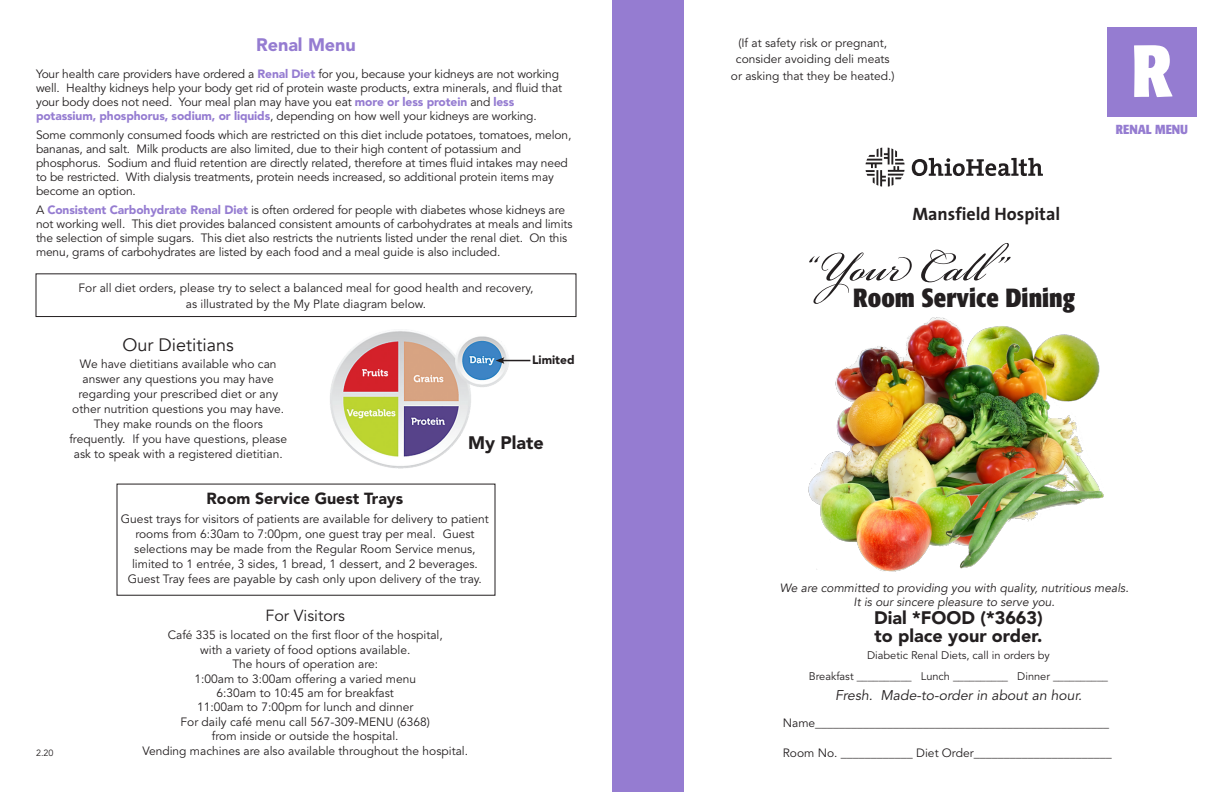
<style>
.page{position:relative;width:1224px;height:792px;background:#fff}
.page>*{position:absolute;margin:0;border:0;box-sizing:border-box;transform-origin:0 0}
.t1{font:700 condensed 72.9px "Formata";color:#fff}
.t2{font:65.3px "Bickham Script Pro";color:#231f20}
.t3{font:700 condensed 26px "Formata";color:#231f20}
.t4{font:900 18px/18px "Avenir LT Std";color:#231f20}
.t5{font:700 18px "The Sans";color:#231f20}
.t6{font:18px "Avenir";color:#231f20}
.t7{font:900 18px "Avenir LT Std";color:#957cd1}
.t8{font:900 16px "Avenir LT Std";color:#231f20}
.t9{font:16px "Avenir LT Std";color:#231f20}
.t10{font:italic 14px "Avenir LT Std";color:#231f20}
.t11{font:700 condensed 13px "Formata";color:#957cd1}
.t12{font:12px/14px "Avenir LT Std";letter-spacing:-.01em;color:#231f20;text-align:center}
.t13{font:italic 12px/14.4px "Avenir";color:#231f20;text-align:center}
.t14{font:900 12px "Avenir LT Std";color:#231f20}
.t15{font:11px/21px "Avenir LT Std";color:#231f20;text-align:center}
.t16{font:9px "Avenir LT Std";color:#231f20}
.s1{font-weight:900;color:#957cd1}
</style>
<div class="page">
<div style="left:612px;top:0;width:72px;height:792px;background:#957cd1"></div>
<img style="left:808px;top:317px;width:296px;height:255px">
<div style="left:36px;top:273px;width:540px;height:44px;border:1px solid #231f20"></div>
<div style="left:1107px;top:27px;width:90px;height:90px;background:#957cd1"></div>
<svg style="left:866px;top:148px;width:39px;height:39px"></svg>
<svg style="left:912px;top:158px;width:131px;height:18px"></svg>
<img style="left:330px;top:331px;width:179px;height:137px">
<svg style="left:495px;top:357px;width:35px;height:7px"></svg>
<h3 class="t7" style="left:256px;top:34px;width:101px">Renal Menu</h3>
<p class="t12" style="left:36px;top:68px;width:528px;text-align:left">Your health care providers have ordered a <span class="s1">Renal Diet</span> for you, because your kidneys are not working well. Healthy kidneys help your body get rid of protein waste products, extra minerals, and fluid that your body does not need. Your meal plan may have you eat <span class="s1">more or less protein</span> and <span class="s1">less potassium, phosphorus, sodium, or liquids</span>, depending on how well your kidneys are working.</p>
<p class="t12" style="left:36px;top:128px;width:537px;text-align:left">Some commonly consumed foods which are restricted on this diet include potatoes, tomatoes, melon, bananas, and salt. Milk products are also limited, due to their high content of potassium and phosphorus. Sodium and fluid retention are directly related, therefore at times fluid intakes may need to be restricted. With dialysis treatments, protein needs increased, so additional protein items may become an option.</p>
<p class="t12" style="left:36px;top:203px;width:538px;text-align:left">A <span class="s1">Consistent Carbohydrate Renal Diet</span> is often ordered for people with diabetes whose kidneys are not working well. This diet provides balanced consistent amounts of carbohydrates at meals and limits the selection of simple sugars. This diet also restricts the nutrients listed under the renal diet. On this menu, grams of carbohydrates are listed by each food and a meal guide is also included.</p>
<p class="t12" style="left:79px;top:280px;width:456px;line-height:16px">For all diet orders, please try to select a balanced meal for good health and recovery, as illustrated by the My Plate diagram below.</p>
<h3 class="t6" style="left:123px;top:334px;width:113px">Our Dietitians</h3>
<p class="t12" style="left:69px;top:356px;width:219px;line-height:15px">We have dietitians available who can answer any questions you may have regarding your prescribed diet or any other nutrition questions you may have.<br>They make rounds on the floors frequently. If you have questions, please ask to speak with a registered dietitian.</p>
<p class="t14" style="left:532px;top:353px;width:44px">Limited</p>
<h3 class="t4" style="left:468px;top:433px;width:77px">My Plate</h3>
<h3 class="t8" style="left:207px;top:489px;width:198px">Room Service Guest Trays</h3>
<p class="t12" style="left:121px;top:512px;width:369px;line-height:15px">Guest trays for visitors of patients are available for delivery to patient rooms from 6:30am to 7:00pm, one guest tray per meal. Guest selections may be made from the Regular Room Service menus, limited to 1 entrée, 3 sides, 1 bread, 1 dessert, and 2 beverages.<br>Guest Tray fees are payable by cash only upon delivery of the tray.</p>
<h3 class="t9" style="left:266px;top:606px;width:81px">For Visitors</h3>
<p class="t12" style="left:168px;top:628px;width:277px;line-height:14.4px">Café 335 is located on the first floor of the hospital, with a variety of food options available.<br>The hours of operation are:<br>1:00am to 3:00am offering a varied menu<br>6:30am to 10:45 am for breakfast<br>11:00am to 7:00pm for lunch and dinner<br>For daily café menu call 567-309-MENU (6368) from inside or outside the hospital.</p>
<p class="t16" style="left:36px;top:748px;width:19px">2.20</p>
<p class="t12" style="left:142px;top:744px;width:327px">Vending machines are also available throughout the hospital.</p>
<p class="t12" style="left:731px;top:34px;width:165px;line-height:16.5px">(If at safety risk or pregnant, consider avoiding deli meats or asking that they be heated.)</p>
<h3 class="t5" style="left:912px;top:199px;width:149px">Mansfield Hospital</h3>
<h2 class="t2" style="left:803px;top:219px;width:208px">“Your Call”</h2>
<h3 class="t3" style="left:853px;top:281px;width:224px">Room Service Dining</h3>
<h1 class="t1" style="left:1131px;top:26px;width:42px">R</h1>
<p class="t11" style="left:1116px;top:121px;width:74px">RENAL MENU</p>
<p class="t13" style="left:780px;top:581px;width:351px">We are committed to providing you with quality, nutritious meals.<br>It is our sincere pleasure to serve you.</p>
<h3 class="t4" style="left:874px;top:609px;width:170px">Dial *FOOD (*3663) to place your order.</h3>
<p class="t15" style="left:809px;top:645px;width:301px">Diabetic Renal Diets, call in orders by<br>Breakfast __________ Lunch __________ Dinner __________</p>
<p class="t10" style="left:835px;top:688px;width:248px">Fresh. Made-to-order in about an hour.</p>
<p class="t12" style="left:783px;top:716px;width:328px">Name_________________________________________________</p>
<p class="t12" style="left:783px;top:746px;width:330px">Room No. ____________ Diet Order_______________________</p>
</div>
